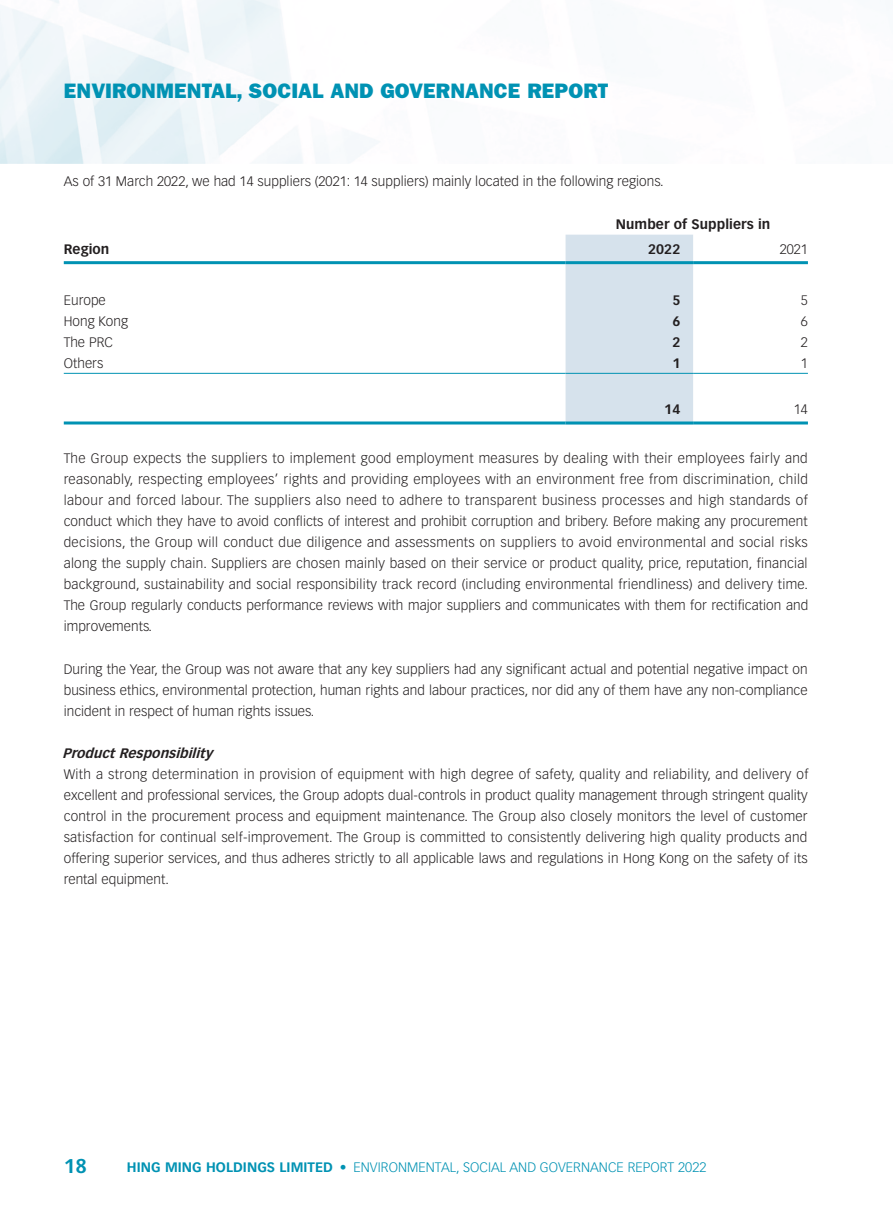
<style>
.page{position:relative;width:893px;height:1212px;background:#fff}
.page>*{position:absolute;margin:0;border:0;box-sizing:border-box;transform-origin:0 0}
.t1{font:21px "ITC Franklin Gothic Std Hvy";letter-spacing:.005em;color:#0092b3}
.t2{font:700 19.5px "Vectora LT Std";color:#0092b3}
.t3{font:300 13.5px/21px "Vectora LT Std";letter-spacing:.005em;color:#231f20;text-align:justify}
.t4{font:300 13.5px "Vectora LT Std";letter-spacing:.005em;color:#0092b3}
.t5{font:700 13.5px "Vectora LT Std";letter-spacing:.005em;color:#231f20}
.t6{font:italic 700 13.5px "Vectora LT Std";color:#231f20}
.s1{font-weight:700}
</style>
<div class="page">
<img style="left:0;top:0;width:379px;height:163px">
<div style="left:566px;top:235px;width:127px;height:186px;background:#d6e2ec"></div>
<hr style="left:64px;top:261px;width:502px;height:3px;background:#0092b3">
<hr style="left:566px;top:261px;width:127px;height:3px;background:#0092b3">
<hr style="left:693px;top:261px;width:115px;height:3px;background:#0092b3">
<hr style="left:64px;top:373px;width:502px;height:1px;background:#0092b3">
<hr style="left:566px;top:373px;width:127px;height:1px;background:#0092b3">
<hr style="left:693px;top:373px;width:115px;height:1px;background:#0092b3">
<hr style="left:64px;top:421px;width:502px;height:3px;background:#0092b3">
<hr style="left:566px;top:421px;width:127px;height:3px;background:#0092b3">
<hr style="left:693px;top:421px;width:115px;height:3px;background:#0092b3">
<h1 class="t1" style="left:64px;top:78px;width:546px">ENVIRONMENTAL, SOCIAL AND GOVERNANCE REPORT</h1>
<p class="t3" style="left:64px;top:171px;width:601px">As of 31 March 2022, we had 14 suppliers (2021: 14 suppliers) mainly located in the following regions.</p>
<p class="t5" style="left:616px;top:216px;width:156px">Number of Suppliers in</p>
<p class="t5" style="left:64px;top:241px;width:47px">Region</p>
<p class="t5" style="left:648px;top:241px;width:34px">2022</p>
<p class="t3" style="left:780px;top:239px;width:30px">2021</p>
<p class="t3" style="left:64px;top:290px;width:44px">Europe</p>
<p class="t5" style="left:672px;top:292px;width:9px">5</p>
<p class="t3" style="left:801px;top:290px;width:9px">5</p>
<p class="t3" style="left:64px;top:311px;width:66px">Hong Kong</p>
<p class="t5" style="left:672px;top:313px;width:9px">6</p>
<p class="t3" style="left:801px;top:311px;width:9px">6</p>
<p class="t3" style="left:64px;top:332px;width:51px">The PRC</p>
<p class="t5" style="left:672px;top:334px;width:9px">2</p>
<p class="t3" style="left:801px;top:332px;width:9px">2</p>
<p class="t3" style="left:64px;top:353px;width:41px">Others</p>
<p class="t5" style="left:672px;top:355px;width:9px">1</p>
<p class="t3" style="left:801px;top:353px;width:9px">1</p>
<p class="t5" style="left:664px;top:401px;width:18px">14</p>
<p class="t3" style="left:794px;top:399px;width:16px">14</p>
<p class="t3" style="left:64px;top:448px;width:746px">The Group expects the suppliers to implement good employment measures by dealing with their employees fairly and reasonably, respecting employees’ rights and providing employees with an environment free from discrimination, child labour and forced labour. The suppliers also need to adhere to transparent business processes and high standards of conduct which they have to avoid conflicts of interest and prohibit corruption and bribery. Before making any procurement decisions, the Group will conduct due diligence and assessments on suppliers to avoid environmental and social risks along the supply chain. Suppliers are chosen mainly based on their service or product quality, price, reputation, financial background, sustainability and social responsibility track record (including environmental friendliness) and delivery time.<br>The Group regularly conducts performance reviews with major suppliers and communicates with them for rectification and improvements.</p>
<p class="t3" style="left:64px;top:658px;width:745px">During the Year, the Group was not aware that any key suppliers had any significant actual and potential negative impact on business ethics, environmental protection, human rights and labour practices, nor did any of them have any non-compliance incident in respect of human rights issues.</p>
<p class="t6" style="left:62px;top:745px;width:156px">ProductResponsibility</p>
<p class="t3" style="left:64px;top:764px;width:746px">With a strong determination in provision of equipment with high degree of safety, quality and reliability, and delivery of excellent and professional services, the Group adopts dual-controls in product quality management through stringent quality control in the procurement process and equipment maintenance. The Group also closely monitors the level of customer satisfaction for continual self-improvement. The Group is committed to consistently delivering high quality products and offering superior services, and thus adheres strictly to all applicable laws and regulations in Hong Kong on the safety of its rental equipment.</p>
<h2 class="t2" style="left:64px;top:1154px;width:25px">18</h2>
<p class="t4" style="left:127px;top:1159px;width:581px"><span class="s1">HING MING HOLDINGS LIMITED</span> • ENVIRONMENTAL, SOCIAL AND GOVERNANCE REPORT 2022</p>
</div>
